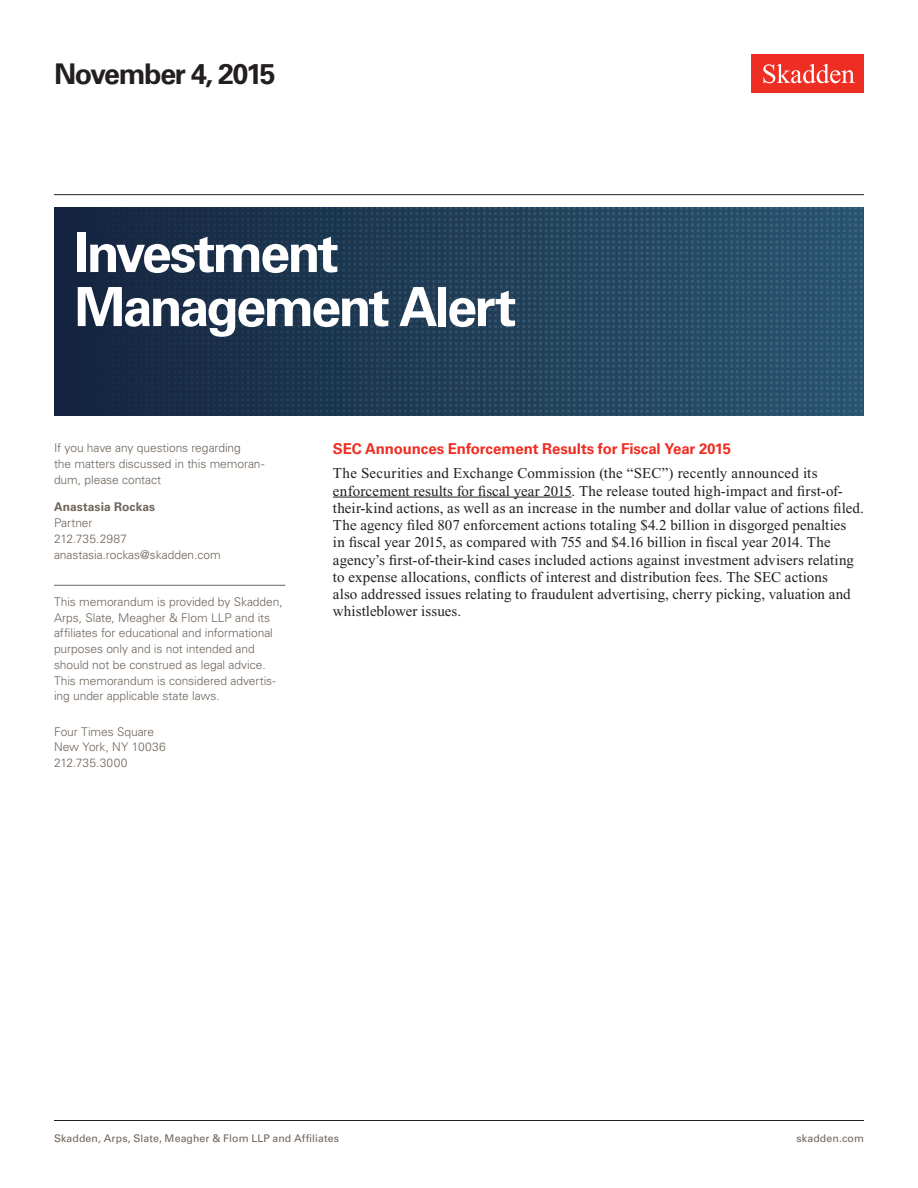
<style>
.page{position:relative;width:918px;height:1188px;background:#fff}
.page>*{position:absolute;margin:0;border:0;box-sizing:border-box;transform-origin:0 0}
.t1{font:700 54px/54px "Univers LT Std";letter-spacing:-.055em;color:#fff}
.t2{font:700 28.5px "Univers LT Std";letter-spacing:-.055em;color:#231f20}
.Main_Body{font:15px/17.2px "Times New Roman PS Std";letter-spacing:.005em;color:#231f20}
.First_Level_Heading{font:700 15px "Univers LT Std";letter-spacing:-.01em;color:#ee2e22}
.t3{font:300 12px/15.8px "Univers LT Std";letter-spacing:-.005em;color:#6f645a}
.t4{font:700 12px "Univers LT Std";letter-spacing:.01em;color:#6f645a}
.t5{font:10.5px "Univers LT Std";letter-spacing:.01em;color:#6f645a}
</style>
<div class="page">
<img style="left:54px;top:208px;width:810px;height:207px">
<div style="left:752px;top:54px;width:112px;height:39px;background:#ee2e22"></div>
<svg style="left:763px;top:64px;width:92px;height:19px"></svg>
<hr style="left:54px;top:585px;width:231px;height:1px;background:#6f645a">
<hr style="left:333px;top:497px;width:239px;height:1px;background:#231f20">
<hr style="left:54px;top:194px;width:810px;height:1px;background:#231f20">
<hr style="left:54px;top:1120px;width:810px;height:1px;background:#231f20">
<h2 class="t2" style="left:54px;top:57px;width:223px">November 4, 2015</h2>
<h1 class="t1" style="left:75px;top:226px;width:443px">Investment<br>Management Alert</h1>
<p class="t3" style="left:54px;top:440px;width:212px">If you have any questions regarding<br>the matters discussed in this memoran&shy;dum, please contact</p>
<p class="t4" style="left:54px;top:500px;width:103px">Anastasia Rockas</p>
<p class="t3" style="left:54px;top:515px;width:168px">Partner<br>212.735.2987 anastasia.rockas@skadden.com</p>
<p class="t3" style="left:54px;top:594px;width:230px">This memorandum is provided by Skadden, Arps, Slate, Meagher &amp; Flom LLP and its affiliates for educational and informational purposes only and is not intended and should not be construed as legal advice.<br>This memorandum is considered advertis&shy;ing under applicable state laws.</p>
<p class="t3" style="left:54px;top:724px;width:113px">Four Times Square<br>New York, NY 10036<br>212.735.3000</p>
<p class="First_Level_Heading" style="left:333px;top:440px;width:400px">SEC Announces Enforcement Results for Fiscal Year 2015</p>
<p class="Main_Body" style="left:333px;top:465px;width:532px">The Securities and Exchange Commission (the “SEC”) recently announced its enforcement results for fiscal year 2015. The release touted high-impact and first-of&shy;their-kind actions, as well as an increase in the number and dollar value of actions filed.<br>The agency filed 807 enforcement actions totaling $4.2 billion in disgorged penalties<br>in fiscal year 2015, as compared with 755 and $4.16 billion in fiscal year 2014. The agency’s first-of-their-kind cases included actions against investment advisers relating to expense allocations, conflicts of interest and distribution fees. The SEC actions<br>also addressed issues relating to fraudulent advertising, cherry picking, valuation and whistleblower issues.</p>
<p class="t5" style="left:54px;top:1132px;width:287px">Skadden, Arps, Slate, Meagher &amp; Flom LLP and Affiliates</p>
<p class="t5" style="left:797px;top:1132px;width:69px">skadden.com</p>
</div>
